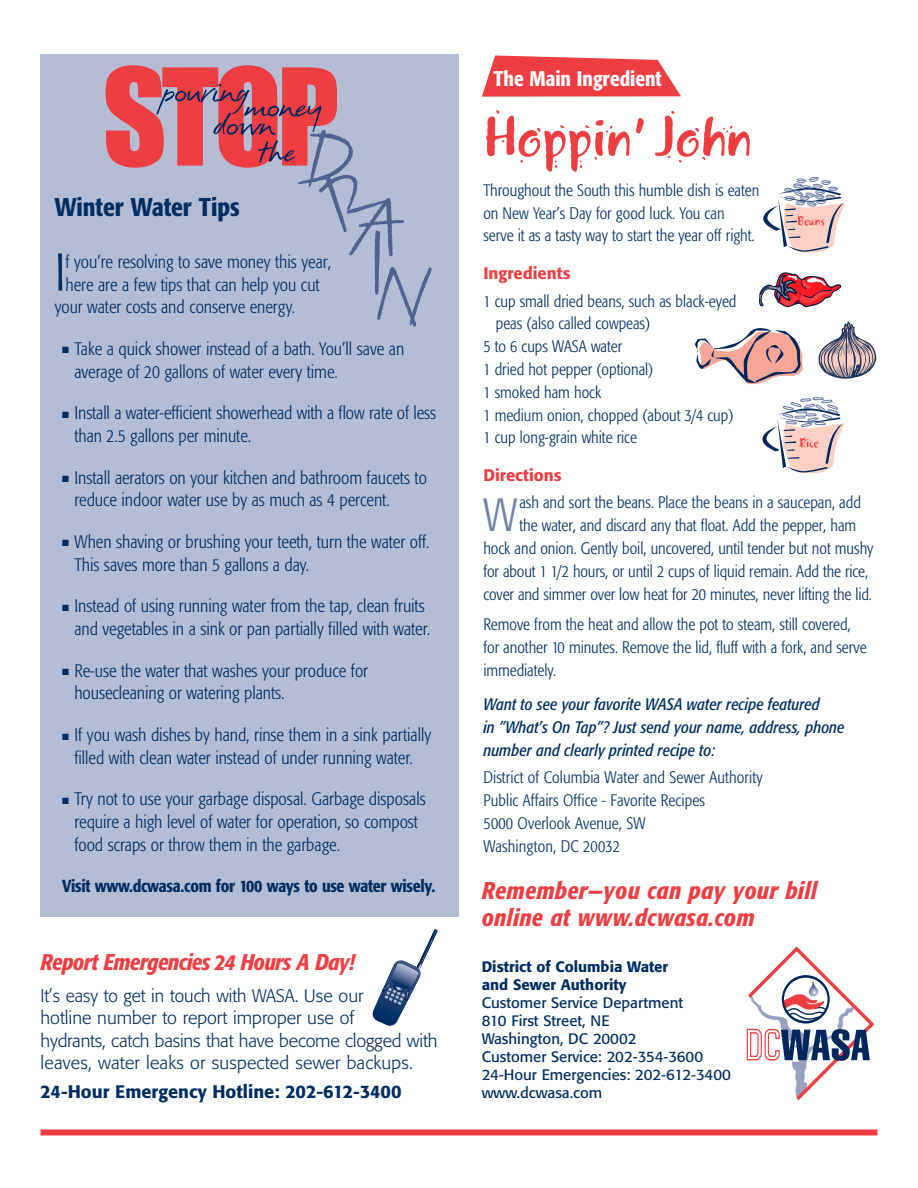
<style>
.page{position:relative;width:918px;height:1188px;background:#fff}
.page>*{position:absolute;margin:0;border:0;box-sizing:border-box;transform-origin:0 0}
.t1{font:57px "Khaki Two";color:#ef3e42}
.t2{font:300 condensed 52.5px "Formata";color:#002d62}
.t3{font:300 condensed 46.2px "Formata";color:#7283aa}
.t4{font:500 condensed 25.5px "Formata";color:#002d62}
.t5{font:italic 500 condensed 24px/27px "Formata";letter-spacing:.02em;color:#ef3e42}
.t6{font:italic 500 condensed 22.5px "Formata";letter-spacing:-.02em;color:#ef3e42}
.t7{font:500 condensed 21px "Formata";color:#fff}
.t8{font:300 condensed 18px/22.8px "Formata";color:#002d62}
.t9{font:300 18px/22.5px "Formata";color:#002d62}
.t10{font:500 18px "Formata";color:#002d62}
.t11{font:500 condensed 17.25px "Formata";letter-spacing:-.015em;color:#002d62}
.t12{font:300 condensed 16.5px/22.8px "Formata";color:#002d62}
.t13{font:italic condensed 16.5px/22.8px "Formata";letter-spacing:.005em;color:#002d62}
.t14{font:500 16.5px "Formata";color:#ef3e42}
.t15{font:15px/18px "Formata";color:#002d62}
.t16{font:500 15px/18px "Formata";color:#002d62}
.t17{font:12.75px "Khaki Two";color:#ef3e42}
</style>
<div class="page">
<div style="left:40px;top:54px;width:419px;height:862px;background:#b5bdd5"></div>
<svg style="left:106px;top:65px;width:326px;height:262px"></svg>
<svg style="left:482px;top:56px;width:199px;height:41px;background:#f1595c"></svg>
<div style="left:40px;top:1130px;width:838px;height:6px;background:#ef3e42"></div>
<svg style="left:746px;top:946px;width:129px;height:155px"></svg>
<svg style="left:819px;top:321px;width:57px;height:58px"></svg>
<svg style="left:695px;top:328px;width:108px;height:56px"></svg>
<svg style="left:759px;top:272px;width:82px;height:35px"></svg>
<svg style="left:763px;top:177px;width:82px;height:76px"></svg>
<svg style="left:763px;top:397px;width:81px;height:76px"></svg>
<svg style="left:372px;top:929px;width:66px;height:97px"></svg>
<h3 class="t4" style="left:55px;top:197px;width:187px">Winter Water Tips</h3>
<h2 class="t2" style="left:55px;top:250px;width:12px">I</h2>
<p class="t8" style="left:66px;top:251px;width:267px">f you’re resolving to save money this year,</p>
<p class="t8" style="left:66px;top:274px;width:256px">here are a few tips that can help you cut</p>
<p class="t8" style="left:55px;top:297px;width:242px">your water costs and conserve energy.</p>
<p class="t8" style="left:74px;top:338px;width:331px;text-indent:-12px">■ Take a quick shower instead of a bath. You’ll save an average of 20 gallons of water every time.</p>
<p class="t8" style="left:74px;top:403px;width:363px;text-indent:-12px">■ Install a water-efficient showerhead with a flow rate of less than 2.5 gallons per minute.</p>
<p class="t8" style="left:74px;top:467px;width:354px;text-indent:-12px">■ Install aerators on your kitchen and bathroom faucets to reduce indoor water use by as much as 4 percent.</p>
<p class="t8" style="left:74px;top:532px;width:357px;text-indent:-12px">■ When shaving or brushing your teeth, turn the water off.<br>This saves more than 5 gallons a day.</p>
<p class="t8" style="left:74px;top:596px;width:357px;text-indent:-12px">■ Instead of using running water from the tap, clean fruits and vegetables in a sink or pan partially filled with water.</p>
<p class="t8" style="left:74px;top:660px;width:295px;text-indent:-12px">■ Re-use the water that washes your produce for housecleaning or watering plants.</p>
<p class="t8" style="left:62px;top:725px;width:371px;text-align:center">■ If you wash dishes by hand, rinse them in a sink partially filled with clean water instead of under running water.</p>
<p class="t8" style="left:74px;top:789px;width:353px;text-indent:-12px">■ Try not to use your garbage disposal. Garbage disposals require a high level of water for operation, so compost food scraps or throw them in the garbage.</p>
<p class="t11" style="left:62px;top:879px;width:375px">Visit www.dcwasa.com for 100 ways to use water wisely.</p>
<p class="t6" style="left:40px;top:953px;width:316px">Report Emergencies 24 Hours A Day!</p>
<p class="t9" style="left:40px;top:986px;width:398px">It’s easy to get in touch with WASA. Use our<br>hotline number to report improper use of<br>hydrants, catch basins that have become clogged with leaves, water leaks or suspected sewer backups.</p>
<p class="t10" style="left:40px;top:1083px;width:363px">24-Hour Emergency Hotline: 202-612-3400</p>
<p class="t7" style="left:494px;top:69px;width:170px">The Main Ingredient</p>
<h1 class="t1" style="left:483px;top:115px;width:270px">Hoppin’John</h1>
<p class="t12" style="left:483px;top:180px;width:277px">Throughout the South this humble dish is eaten on New Year’s Day for good luck. You can<br>serve it as a tasty way to start the year off right.</p>
<p class="t14" style="left:483px;top:266px;width:89px">Ingredients</p>
<p class="t12" style="left:483px;top:291px;width:255px">1 cup small dried beans, such as black-eyed</p>
<p class="t12" style="left:496px;top:313px;width:156px">peas (also called cowpeas)</p>
<p class="t12" style="left:483px;top:336px;width:140px">5 to 6 cups WASA water</p>
<p class="t12" style="left:483px;top:359px;width:172px">1 dried hot pepper (optional)</p>
<p class="t12" style="left:483px;top:382px;width:119px">1 smoked ham hock</p>
<p class="t12" style="left:483px;top:405px;width:252px">1 medium onion, chopped (about 3/4 cup)</p>
<p class="t12" style="left:483px;top:427px;width:155px">1 cup long-grain white rice</p>
<p class="t14" style="left:483px;top:468px;width:80px">Directions</p>
<h3 class="t3" style="left:483px;top:496px;width:35px">W</h3>
<p class="t12" style="left:519px;top:492px;width:343px">ash and sort the beans. Place the beans in a saucepan, add</p>
<p class="t17" style="left:797px;top:216px;width:29px">Beans</p>
<p class="t17" style="left:800px;top:438px;width:21px">Rice</p>
<p class="t12" style="left:519px;top:515px;width:338px">the water, and discard any that float. Add the pepper, ham</p>
<p class="t12" style="left:483px;top:538px;width:392px">hock and onion. Gently boil, uncovered, until tender but not mushy</p>
<p class="t12" style="left:483px;top:561px;width:386px">for about 1 1/2 hours, or until 2 cups of liquid remain. Add the rice,</p>
<p class="t12" style="left:483px;top:584px;width:390px">cover and simmer over low heat for 20 minutes, never lifting the lid.</p>
<p class="t12" style="left:483px;top:614px;width:385px">Remove from the heat and allow the pot to steam, still covered, for another 10 minutes. Remove the lid, fluff with a fork, and serve immediately.</p>
<p class="t13" style="left:483px;top:694px;width:363px">Want to see your favorite WASA water recipe featured<br>in ”What’s On Tap”? Just send your name, address, phone number and clearly printed recipe to:</p>
<p class="t12" style="left:483px;top:767px;width:281px">District of Columbia Water and Sewer Authority Public Affairs Office - Favorite Recipes<br>5000 Overlook Avenue, SW<br>Washington, DC 20032</p>
<h3 class="t5" style="left:482px;top:879px;width:337px">Remember—you can pay your bill online at www.dcwasa.com</h3>
<p class="t16" style="left:482px;top:959px;width:188px">District of Columbia Water and Sewer Authority</p>
<p class="t15" style="left:482px;top:995px;width:251px">Customer Service Department<br>810 First Street, NE<br>Washington, DC 20002<br>Customer Service: 202-354-3600<br>24-Hour Emergencies: 202-612-3400 www.dcwasa.com</p>
</div>
